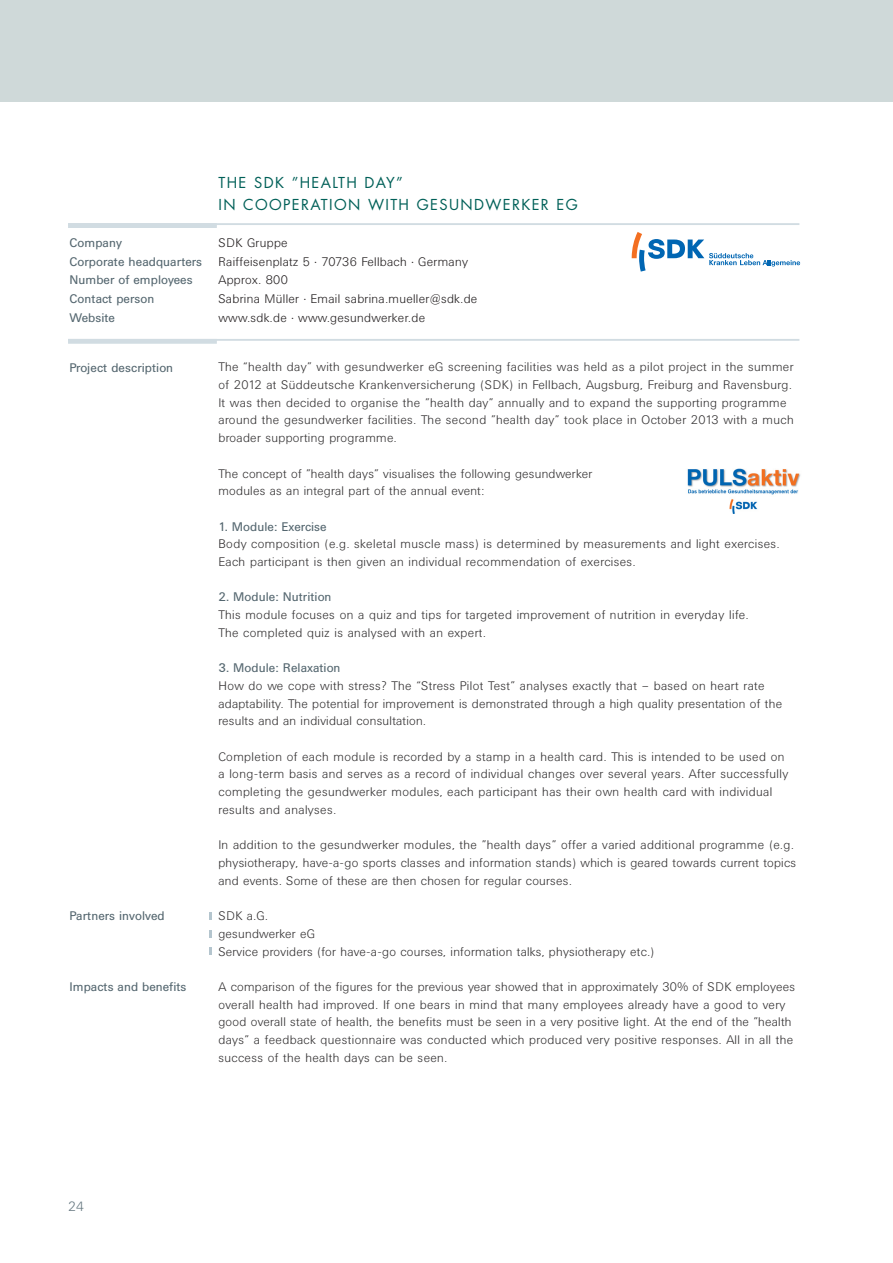
<style>
.page{position:relative;width:893px;height:1263px;background:#fff}
.page>*{position:absolute;margin:0;border:0;box-sizing:border-box;transform-origin:0 0}
.t1{font:14.7px/22.5px "Futura";letter-spacing:.09em;color:#006058}
.t2{font:300 13.35px "Univers BQ";color:#62747d}
.t3{font:300 12.3px/17.7px "Univers BQ";letter-spacing:.03em;color:#323031}
.t4{font:12.3px/18.8px "Univers BQ";color:#54666f}
.t5{font:300 12.3px/18.8px "Univers BQ";letter-spacing:.025em;color:#231f20}
</style>
<div class="page">
<svg style="left:632px;top:232px;width:168px;height:40px"></svg>
<svg style="left:209px;top:912px;width:2px;height:8px"></svg>
<svg style="left:209px;top:930px;width:2px;height:8px"></svg>
<svg style="left:209px;top:947px;width:2px;height:8px"></svg>
<div style="left:68px;top:223px;width:149px;height:5px;background:#d1dce2"></div>
<hr style="left:68px;top:223px;width:731px;height:2px;background:#d1dce2">
<div style="left:68px;top:339px;width:149px;height:5px;background:#d1dce2"></div>
<hr style="left:68px;top:339px;width:731px;height:2px;background:#d1dce2">
<div style="left:0;top:0;width:893px;height:102px;background:#cfd9d9"></div>
<img style="left:687px;top:468px;width:114px;height:46px">
<p class="t4" style="left:70px;top:234px;width:134px">Company<br>Corporate headquarters<br>Number of employees<br>Contact person<br>Website</p>
<p class="t4" style="left:70px;top:359px;width:105px">Project description</p>
<p class="t4" style="left:70px;top:908px;width:97px">Partners involved</p>
<p class="t4" style="left:70px;top:979px;width:118px">Impacts and benefits</p>
<p class="t1" style="left:218px;top:172px;width:361px">THE SDK ”HEALTH DAY”<br>IN COOPERATION WITH GESUNDWERKER EG</p>
<p class="t5" style="left:218px;top:234px;width:260px">SDK Gruppe<br>Raiffeisenplatz 5 · 70736 Fellbach · Germany<br>Approx. 800<br>Sabrina Müller · Email sabrina.mueller@sdk.de www.sdk.de · www.gesundwerker.de</p>
<p class="t3" style="left:218px;top:359px;width:577px">The “health day” with gesundwerker eG screening facilities was held as a pilot project in the summer of 2012 at Süddeutsche Krankenversicherung (SDK) in Fellbach, Augsburg, Freiburg and Ravensburg.<br>It was then decided to organise the ”health day” annually and to expand the supporting programme around the gesundwerker facilities. The second ”health day” took place in October 2013 with a much broader supporting programme.</p>
<p class="t3" style="left:218px;top:466px;width:375px">The concept of ”health days” visualises the following gesundwerker modules as an integral part of the annual event:</p>
<p class="t4" style="left:218px;top:518px;width:110px">1. Module: Exercise</p>
<p class="t3" style="left:218px;top:536px;width:563px">Body composition (e.g. skeletal muscle mass) is determined by measurements and light exercises.<br>Each participant is then given an individual recommendation of exercises.</p>
<p class="t4" style="left:218px;top:589px;width:115px">2. Module: Nutrition</p>
<p class="t3" style="left:218px;top:607px;width:532px">This module focuses on a quiz and tips for targeted improvement of nutrition in everyday life.<br>The completed quiz is analysed with an expert.</p>
<p class="t4" style="left:218px;top:660px;width:124px">3. Module: Relaxation</p>
<p class="t3" style="left:218px;top:678px;width:565px">How do we cope with stress? The “Stress Pilot Test” analyses exactly that – based on heart rate adaptability. The potential for improvement is demonstrated through a high quality presentation of the results and an individual consultation.</p>
<p class="t3" style="left:218px;top:749px;width:571px">Completion of each module is recorded by a stamp in a health card. This is intended to be used on a long-term basis and serves as a record of individual changes over several years. After successfully completing the gesundwerker modules, each participant has their own health card with individual results and analyses.</p>
<p class="t3" style="left:218px;top:837px;width:579px">In addition to the gesundwerker modules, the ”health days” offer a varied additional programme (e.g. physiotherapy, have-a-go sports classes and information stands) which is geared towards current topics and events. Some of these are then chosen for regular courses.</p>
<p class="t3" style="left:218px;top:908px;width:437px">SDK a.G.<br>gesundwerker eG<br>Service providers (for have-a-go courses, information talks, physiotherapy etc.)</p>
<p class="t3" style="left:218px;top:979px;width:578px">A comparison of the figures for the previous year showed that in approximately 30% of SDK employees overall health had improved. If one bears in mind that many employees already have a good to very good overall state of health, the benefits must be seen in a very positive light. At the end of the ”health days” a feedback questionnaire was conducted which produced very positive responses. All in all the success of the health days can be seen.</p>
<p class="t2" style="left:68px;top:1202px;width:17px">24</p>
</div>
